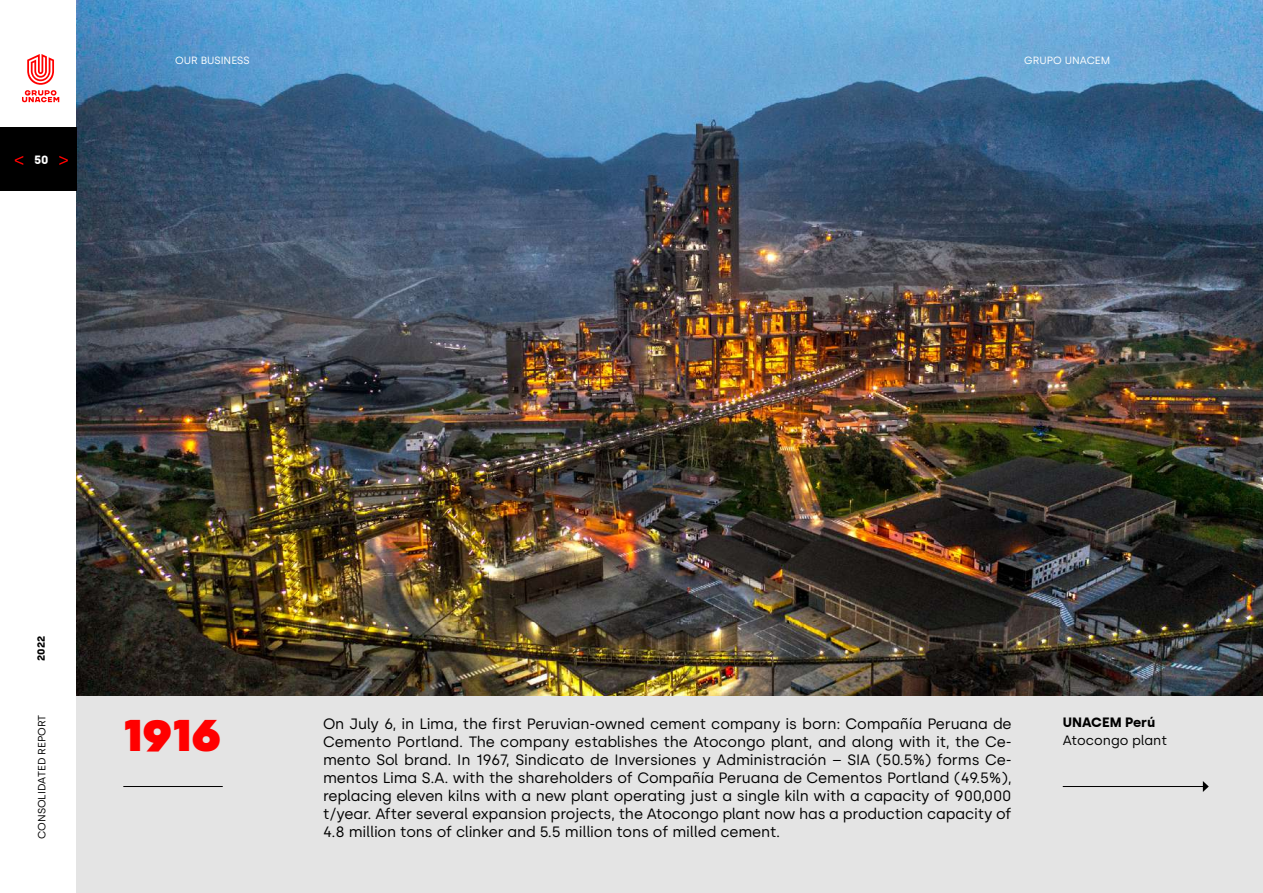
<style>
.page{position:relative;width:1263px;height:893px;background:#fff}
.page>*{position:absolute;margin:0;border:0;box-sizing:border-box;transform-origin:0 0}
.t1{font:44.4px "CHANEY";color:#f00}
.t2{font:15px/18px "Silka";letter-spacing:-.01em;color:#000;text-align:justify}
.t3{font:13.5px "Silka";color:#000}
.t4{font:700 13.5px "Silka";color:#000}
.t5{font:700 12px "Silka";color:#fff}
.t6{font:10.5px "Silka";color:#fff}
.t7{font:10.5px "Silka";color:#000}
.t8{font:700 10.5px "Silka";color:#000}
</style>
<div class="page">
<img style="left:77px;top:0;width:1186px;height:696px">
<div style="left:77px;top:696px;width:1186px;height:197px;background:#e4e4e4"></div>
<hr style="left:1063px;top:786px;width:141px;height:1px;background:#000">
<svg style="left:1203px;top:781px;width:6px;height:11px"></svg>
<hr style="left:123px;top:786px;width:100px;height:1px;background:#000">
<svg style="left:22px;top:54px;width:37px;height:48px"></svg>
<div style="left:0;top:128px;width:77px;height:63px;background:#000"></div>
<svg style="left:59px;top:156px;width:9px;height:9px"></svg>
<svg style="left:15px;top:156px;width:8px;height:9px"></svg>
<p class="t5" style="left:34px;top:152px;width:16px">50</p>
<p class="t6" style="left:175px;top:54px;width:76px">OUR BUSINESS</p>
<p class="t6" style="left:1024px;top:54px;width:88px">GRUPO UNACEM</p>
<p class="t8" style="left:35px;top:661px;width:26px;rotate:-90deg">2022</p>
<p class="t7" style="left:36px;top:839px;width:126px;rotate:-90deg">CONSOLIDATED REPORT</p>
<h1 class="t1" style="left:123px;top:708px;width:99px">1916</h1>
<p class="t2" style="left:323px;top:714px;width:690px">On July 6, in Lima, the first Peruvian-owned cement company is born: Compañía Peruana de Cemento Portland. The company establishes the Atocongo plant, and along with it, the Ce&shy;mento Sol brand. In 1967, Sindicato de Inversiones y Administración – SIA (50.5%) forms Ce&shy;mentos Lima S.A. with the shareholders of Compañía Peruana de Cementos Portland (49.5%), replacing eleven kilns with a new plant operating just a single kiln with a capacity of 900,000 t/year. After several expansion projects, the Atocongo plant now has a production capacity of 4.8 million tons of clinker and 5.5 million tons of milled cement.</p>
<p class="t4" style="left:1063px;top:715px;width:94px">UNACEM Perú</p>
<p class="t3" style="left:1063px;top:733px;width:106px">Atocongo plant</p>
</div>
